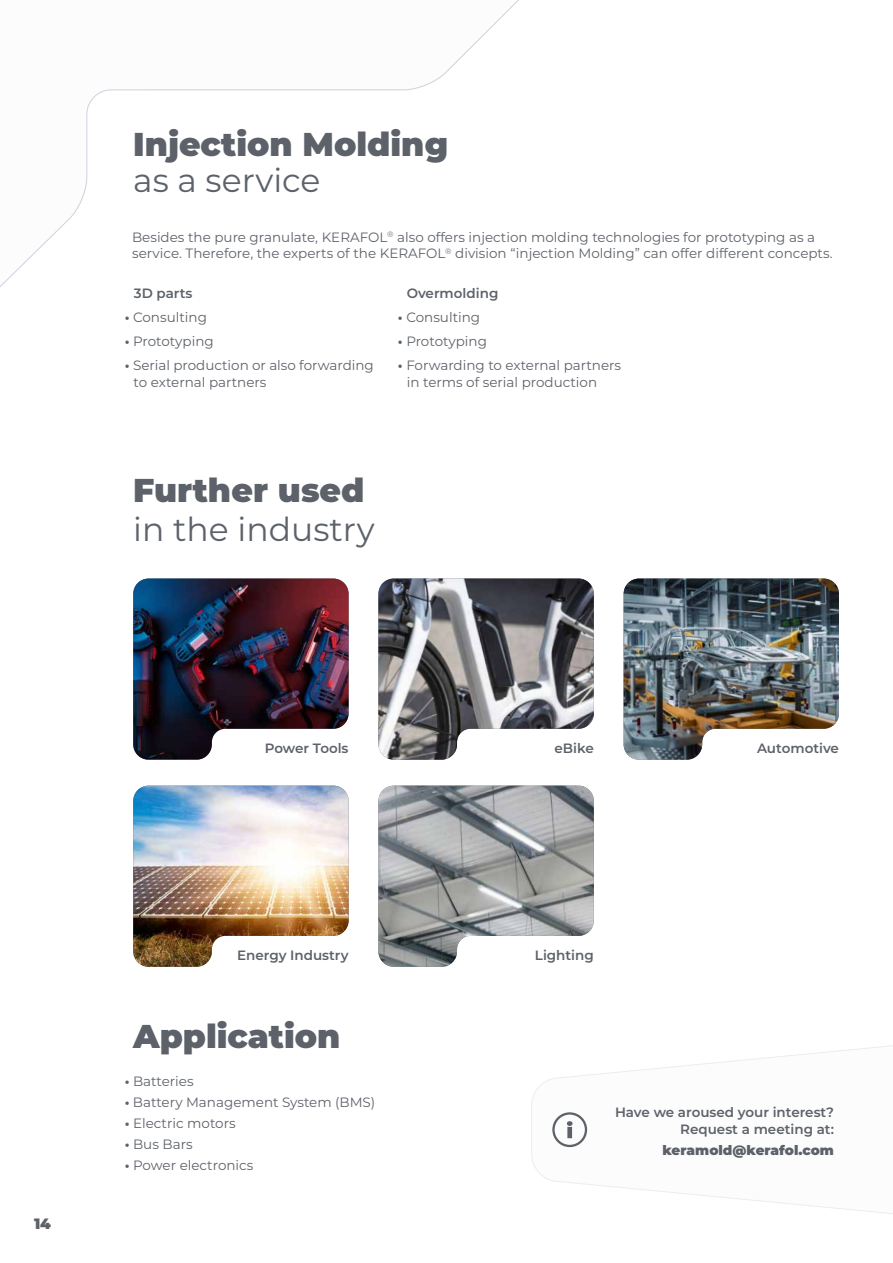
<style>
.page{position:relative;width:893px;height:1263px;background:#fff}
.page>*{position:absolute;margin:0;border:0;box-sizing:border-box;transform-origin:0 0}
.t1{font:900 33px "Montserrat";color:#5d626a}
.t2{font:33px "Montserrat";color:#5d626a}
.t3{font:900 15px "Montserrat";color:#5d626a}
.t4{font:13.5px/16.5px "Montserrat";color:#5d626a}
.t5{font:600 13.5px/16.5px "Montserrat";color:#5d626a;text-align:right}
.t6{font:900 13.5px "Montserrat";color:#5d626a}
.s1{font-weight:700}
</style>
<div class="page">
<img style="left:133px;top:578px;width:216px;height:181px">
<img style="left:133px;top:786px;width:216px;height:181px">
<img style="left:624px;top:578px;width:215px;height:182px">
<img style="left:378px;top:578px;width:216px;height:182px">
<img style="left:378px;top:786px;width:216px;height:181px">
<svg style="left:531px;top:1045px;width:362px;height:169px"></svg>
<svg style="left:567px;top:1121px;width:6px;height:17px"></svg>
<div style="left:552px;top:1112px;width:35px;height:35px;border:2px solid #5d626a;border-radius:50%"></div>
<h1 class="t1" style="left:133px;top:120px;width:316px">Injection Molding</h1>
<h1 class="t2" style="left:133px;top:158px;width:189px">as a service</h1>
<p class="t4" style="left:132px;top:228px;width:702px">Besides the pure granulate, KERAFOL<sup>®</sup> also offers injection molding technologies for prototyping as a service. Therefore, the experts of the KERAFOL<sup>®</sup> division “injection Molding” can offer different concepts.</p>
<p class="t5" style="left:134px;top:285px;width:60px">3D parts</p>
<p class="t4" style="left:125px;top:309px;width:84px"><span class="s1">•</span> Consulting</p>
<p class="t4" style="left:125px;top:333px;width:91px"><span class="s1">•</span> Prototyping</p>
<p class="t4" style="left:134px;top:357px;width:242px;text-indent:-9px"><span class="s1">•</span> Serial production or also forwarding to external partners</p>
<p class="t5" style="left:407px;top:285px;width:93px">Overmolding</p>
<p class="t4" style="left:398px;top:309px;width:84px"><span class="s1">•</span> Consulting</p>
<p class="t4" style="left:398px;top:333px;width:91px"><span class="s1">•</span> Prototyping</p>
<p class="t4" style="left:407px;top:357px;width:216px;text-indent:-9px"><span class="s1">•</span> Forwarding to external partners in terms of serial production</p>
<h1 class="t1" style="left:133px;top:465px;width:233px">Further used</h1>
<h1 class="t2" style="left:133px;top:507px;width:243px">in the industry</h1>
<p class="t5" style="left:265px;top:739px;width:85px">Power Tools</p>
<p class="t5" style="left:554px;top:739px;width:41px">eBike</p>
<p class="t5" style="left:757px;top:739px;width:83px">Automotive</p>
<p class="t3" style="left:34px;top:1212px;width:18px">14</p>
<p class="t5" style="left:237px;top:946px;width:113px">Energy Industry</p>
<h1 class="t1" style="left:133px;top:1011px;width:209px">Application</h1>
<p class="t4" style="left:125px;top:1073px;width:70px"><span class="s1">•</span> Batteries</p>
<p class="t4" style="left:125px;top:1094px;width:252px"><span class="s1">•</span> Battery Management System (BMS)</p>
<p class="t4" style="left:125px;top:1115px;width:112px"><span class="s1">•</span> Electric motors</p>
<p class="t4" style="left:125px;top:1136px;width:69px"><span class="s1">•</span> Bus Bars</p>
<p class="t4" style="left:125px;top:1157px;width:130px"><span class="s1">•</span> Power electronics</p>
<p class="t5" style="left:535px;top:946px;width:60px">Lighting</p>
<p class="t5" style="left:615px;top:1104px;width:220px">Have we aroused your interest?<br>Request a meeting at:</p>
<p class="t6" style="left:662px;top:1140px;width:173px">keramold@kerafol.com</p>
</div>
